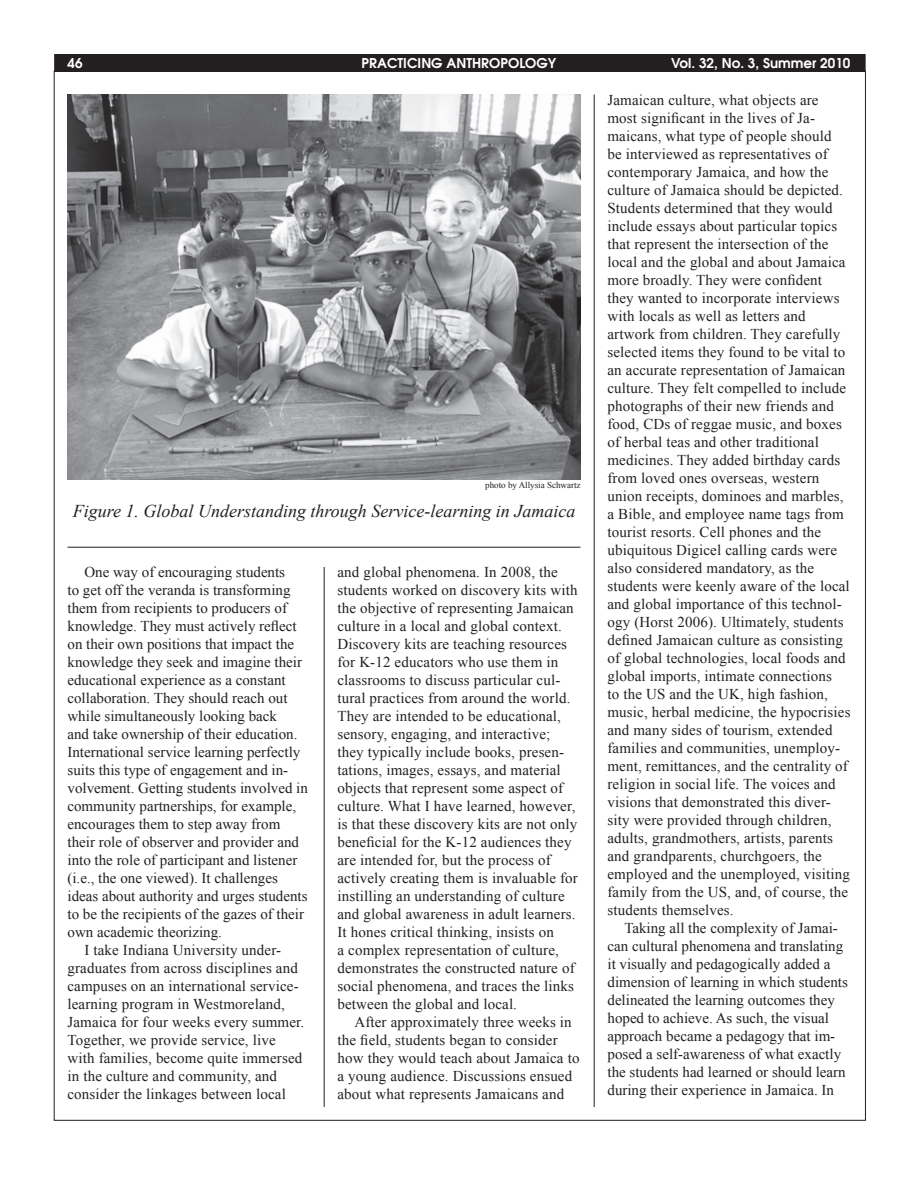
<style>
.page{position:relative;width:918px;height:1188px;background:#fff}
.page>*{position:absolute;margin:0;border:0;box-sizing:border-box;transform-origin:0 0}
.t1{font:italic 18px "Times New Roman";color:#231f20}
.t2{font:15px/18px "Times New Roman";letter-spacing:.01em;color:#231f20}
.t3{font:600 13.5px "Avant Garde";color:#fff}
.t4{font:9px "Times New Roman";color:#231f20}
</style>
<div class="page">
<div style="left:54px;top:54px;width:812px;height:18px;background:#231f20"></div>
<img style="left:68px;top:94px;width:512px;height:385px">
<hr style="left:68px;top:547px;width:512px;height:1px;background:#231f20">
<hr style="left:324px;top:567px;width:1px;height:540px;background:#231f20">
<hr style="left:594px;top:94px;width:1px;height:1013px;background:#231f20">
<p class="t3" style="left:67px;top:54px;width:17px">46</p>
<p class="t3" style="left:362px;top:54px;width:196px">PRACTICING ANTHROPOLOGY</p>
<p class="t3" style="left:671px;top:54px;width:181px">Vol. 32, No. 3, Summer 2010</p>
<p class="t4" style="left:485px;top:479px;width:97px">photo by Allysia Schwartz</p>
<p class="t1" style="left:73px;top:499px;width:504px">Figure 1. Global Understanding through Service-learning in Jamaica</p>
<p class="t2" style="left:84px;top:563px;width:202px">One way of encouraging students</p>
<p class="t2" style="left:68px;top:581px;width:225px">to get off the veranda is transforming</p>
<p class="t2" style="left:68px;top:599px;width:221px">them from recipients to producers of</p>
<p class="t2" style="left:68px;top:617px;width:231px">knowledge. They must actively reflect</p>
<p class="t2" style="left:68px;top:635px;width:228px">on their own positions that impact the</p>
<p class="t2" style="left:68px;top:653px;width:236px">knowledge they seek and imagine their</p>
<p class="t2" style="left:68px;top:671px;width:220px">educational experience as a constant</p>
<p class="t2" style="left:68px;top:689px;width:222px">collaboration. They should reach out</p>
<p class="t2" style="left:68px;top:707px;width:211px">while simultaneously looking back</p>
<p class="t2" style="left:68px;top:725px;width:231px">and take ownership of their education.</p>
<p class="t2" style="left:68px;top:743px;width:234px">International service learning perfectly</p>
<p class="t2" style="left:68px;top:761px;width:222px">suits this type of engagement and in-</p>
<p class="t2" style="left:68px;top:779px;width:242px">volvement. Getting students involved in</p>
<p class="t2" style="left:68px;top:797px;width:230px">community partnerships, for example,</p>
<p class="t2" style="left:68px;top:815px;width:214px">encourages them to step away from</p>
<p class="t2" style="left:68px;top:833px;width:233px">their role of observer and provider and</p>
<p class="t2" style="left:68px;top:851px;width:231px">into the role of participant and listener</p>
<p class="t2" style="left:68px;top:869px;width:212px">(i.e., the one viewed). It challenges</p>
<p class="t2" style="left:68px;top:887px;width:242px">ideas about authority and urges students</p>
<p class="t2" style="left:68px;top:905px;width:238px">to be the recipients of the gazes of their</p>
<p class="t2" style="left:68px;top:923px;width:156px">own academic theorizing.</p>
<p class="t2" style="left:84px;top:941px;width:198px">I take Indiana University under-</p>
<p class="t2" style="left:68px;top:959px;width:232px">graduates from across disciplines and</p>
<p class="t2" style="left:68px;top:977px;width:233px">campuses on an international service-</p>
<p class="t2" style="left:68px;top:995px;width:219px">learning program in Westmoreland,</p>
<p class="t2" style="left:68px;top:1013px;width:238px">Jamaica for four weeks every summer.</p>
<p class="t2" style="left:68px;top:1031px;width:210px">Together, we provide service, live</p>
<p class="t2" style="left:68px;top:1049px;width:236px">with families, become quite immersed</p>
<p class="t2" style="left:68px;top:1067px;width:211px">in the culture and community, and</p>
<p class="t2" style="left:68px;top:1085px;width:220px">consider the linkages between local</p>
<p class="t2" style="left:338px;top:563px;width:242px">and global phenomena. In 2008, the students worked on discovery kits with the objective of representing Jamaican culture in a local and global context.<br>Discovery kits are teaching resources for K-12 educators who use them in classrooms to discuss particular cul&shy;tural practices from around the world.<br>They are intended to be educational, sensory, engaging, and interactive; they typically include books, presen&shy;tations, images, essays, and material objects that represent some aspect of culture. What I have learned, however, is that these discovery kits are not only beneficial for the K-12 audiences they are intended for, but the process of actively creating them is invaluable for instilling an understanding of culture and global awareness in adult learners.<br>It hones critical thinking, insists on<br>a complex representation of culture, demonstrates the constructed nature of social phenomena, and traces the links between the global and local.</p>
<p class="t2" style="left:338px;top:1013px;width:244px;text-indent:17px">After approximately three weeks in the field, students began to consider how they would teach about Jamaica to a young audience. Discussions ensued about what represents Jamaicans and</p>
<p class="t2" style="left:608px;top:91px;width:245px">Jamaican culture, what objects are most significant in the lives of Ja&shy;maicans, what type of people should<br>be interviewed as representatives of contemporary Jamaica, and how the culture of Jamaica should be depicted.<br>Students determined that they would include essays about particular topics that represent the intersection of the local and the global and about Jamaica more broadly. They were confident they wanted to incorporate interviews with locals as well as letters and artwork from children. They carefully selected items they found to be vital to an accurate representation of Jamaican culture. They felt compelled to include photographs of their new friends and food, CDs of reggae music, and boxes of herbal teas and other traditional medicines. They added birthday cards from loved ones overseas, western union receipts, dominoes and marbles, a Bible, and employee name tags from tourist resorts. Cell phones and the ubiquitous Digicel calling cards were also considered mandatory, as the students were keenly aware of the local and global importance of this technol&shy;ogy (Horst 2006). Ultimately, students defined Jamaican culture as consisting of global technologies, local foods and global imports, intimate connections<br>to the US and the UK, high fashion, music, herbal medicine, the hypocrisies and many sides of tourism, extended families and communities, unemploy&shy;ment, remittances, and the centrality of religion in social life. The voices and visions that demonstrated this diver&shy;sity were provided through children, adults, grandmothers, artists, parents and grandparents, churchgoers, the employed and the unemployed, visiting family from the US, and, of course, the students themselves.</p>
<p class="t2" style="left:608px;top:919px;width:242px;text-indent:17px">Taking all the complexity of Jamai&shy;can cultural phenomena and translating it visually and pedagogically added a dimension of learning in which students delineated the learning outcomes they hoped to achieve. As such, the visual approach became a pedagogy that im&shy;posed a self-awareness of what exactly the students had learned or should learn during their experience in Jamaica. In</p>
</div>
